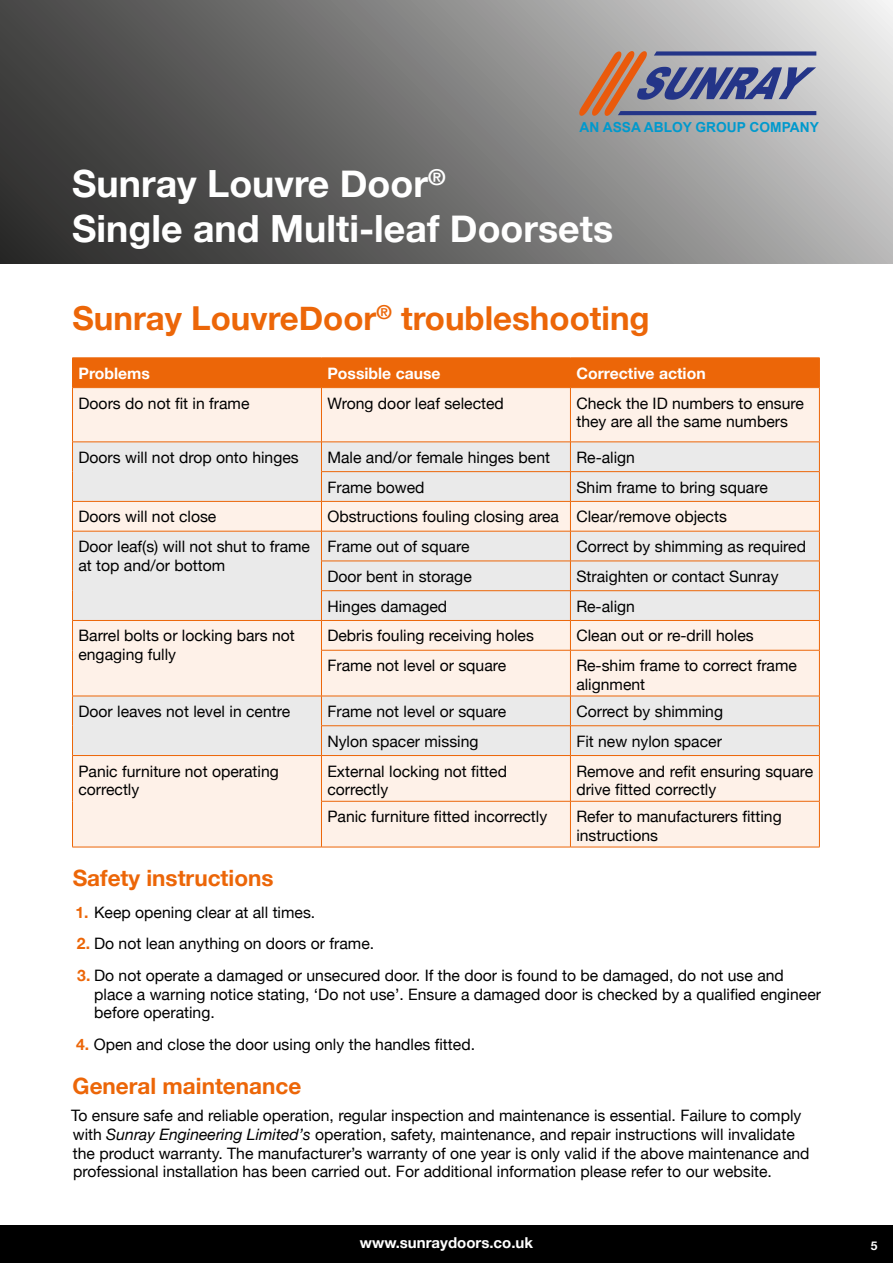
<style>
.page{position:relative;width:893px;height:1263px;background:#fff}
.page>*{position:absolute;margin:0;border:0;box-sizing:border-box;transform-origin:0 0}
.t1{font:700 37.5px/45px "Helvetica Neue";color:#fff}
.t2{font:700 33px "Helvetica Neue";color:#ec6608}
.t3{font:700 22.5px "Helvetica Neue";color:#ec6608}
.t4{font:15.75px/18.8px "Helvetica Neue";color:#000}
.t5{font:700 15.75px "Helvetica Neue";color:#fff}
.t6{font:700 15px "Helvetica Neue";color:#fff}
.t7{font:700 13.8px "Arial";color:#0099cd}
.t8{font:700 12px "Helvetica Neue";color:#fff}
.s1{font-weight:700;color:#ec6608}
.s2{font-style:italic}
</style>
<div class="page">
<svg style="left:0;top:0;width:893px;height:264px;background:#7a7979"></svg>
<div style="left:0;top:1225px;width:893px;height:38px;background:#000"></div>
<svg style="left:579px;top:51px;width:237px;height:65px;background:#8f8696"></svg>
<div style="left:73px;top:388px;width:746px;height:459px;background:#fef1e8"></div>
<svg style="left:73px;top:443px;width:746px;height:312px;background:#f0ebe7"></svg>
<div style="left:72px;top:358px;width:748px;height:29px;background:#ec6608"></div>
<hr style="left:72px;top:388px;width:1px;height:54px;background:#ec6608">
<hr style="left:72px;top:387px;width:249px;height:1px;background:#ec6608">
<hr style="left:321px;top:388px;width:1px;height:54px;background:#ec6608">
<hr style="left:321px;top:387px;width:249px;height:1px;background:#ec6608">
<hr style="left:570px;top:387px;width:250px;height:1px;background:#ec6608">
<hr style="left:570px;top:388px;width:1px;height:54px;background:#ec6608">
<hr style="left:819px;top:388px;width:1px;height:54px;background:#ec6608">
<hr style="left:72px;top:442px;width:1px;height:30px;background:#ec6608">
<hr style="left:72px;top:442px;width:249px;height:1px;background:#ec6608">
<hr style="left:321px;top:442px;width:249px;height:1px;background:#ec6608">
<hr style="left:570px;top:442px;width:250px;height:1px;background:#ec6608">
<hr style="left:321px;top:471px;width:249px;height:1px;background:#ec6608">
<hr style="left:570px;top:471px;width:250px;height:1px;background:#ec6608">
<svg style="left:72px;top:472px;width:1px;height:59px"></svg>
<hr style="left:72px;top:501px;width:249px;height:1px;background:#ec6608">
<svg style="left:321px;top:442px;width:1px;height:89px"></svg>
<hr style="left:321px;top:501px;width:249px;height:1px;background:#ec6608">
<hr style="left:570px;top:501px;width:250px;height:1px;background:#ec6608">
<svg style="left:570px;top:442px;width:1px;height:89px"></svg>
<svg style="left:819px;top:442px;width:1px;height:89px"></svg>
<hr style="left:72px;top:531px;width:1px;height:30px;background:#ec6608">
<hr style="left:72px;top:561px;width:1px;height:30px;background:#ec6608">
<hr style="left:72px;top:531px;width:249px;height:1px;background:#ec6608">
<hr style="left:321px;top:531px;width:1px;height:30px;background:#ec6608">
<hr style="left:321px;top:531px;width:249px;height:1px;background:#ec6608">
<hr style="left:570px;top:531px;width:250px;height:1px;background:#ec6608">
<hr style="left:570px;top:531px;width:1px;height:30px;background:#ec6608">
<hr style="left:819px;top:531px;width:1px;height:30px;background:#ec6608">
<hr style="left:321px;top:561px;width:249px;height:1px;background:#ec6608">
<hr style="left:570px;top:561px;width:250px;height:1px;background:#ec6608">
<hr style="left:321px;top:590px;width:249px;height:1px;background:#ec6608">
<hr style="left:570px;top:590px;width:250px;height:1px;background:#ec6608">
<svg style="left:72px;top:591px;width:1px;height:59px"></svg>
<hr style="left:72px;top:650px;width:1px;height:46px;background:#ec6608">
<hr style="left:72px;top:620px;width:249px;height:1px;background:#ec6608">
<svg style="left:321px;top:561px;width:1px;height:89px"></svg>
<hr style="left:321px;top:620px;width:249px;height:1px;background:#ec6608">
<hr style="left:570px;top:620px;width:250px;height:1px;background:#ec6608">
<svg style="left:570px;top:561px;width:1px;height:89px"></svg>
<svg style="left:819px;top:561px;width:1px;height:89px"></svg>
<hr style="left:321px;top:650px;width:1px;height:46px;background:#ec6608">
<hr style="left:321px;top:650px;width:249px;height:1px;background:#ec6608">
<hr style="left:570px;top:650px;width:250px;height:1px;background:#ec6608">
<hr style="left:570px;top:650px;width:1px;height:46px;background:#ec6608">
<hr style="left:819px;top:650px;width:1px;height:46px;background:#ec6608">
<hr style="left:72px;top:696px;width:1px;height:30px;background:#ec6608">
<svg style="left:72px;top:726px;width:1px;height:29px"></svg>
<hr style="left:72px;top:696px;width:249px;height:1px;background:#ec6608">
<hr style="left:321px;top:696px;width:249px;height:1px;background:#ec6608">
<hr style="left:570px;top:696px;width:250px;height:1px;background:#ec6608">
<svg style="left:321px;top:696px;width:1px;height:59px"></svg>
<hr style="left:321px;top:725px;width:249px;height:1px;background:#ec6608">
<hr style="left:570px;top:725px;width:250px;height:1px;background:#ec6608">
<svg style="left:570px;top:696px;width:1px;height:59px"></svg>
<svg style="left:819px;top:696px;width:1px;height:59px"></svg>
<hr style="left:72px;top:756px;width:1px;height:45px;background:#ec6608">
<hr style="left:72px;top:801px;width:1px;height:46px;background:#ec6608">
<hr style="left:72px;top:755px;width:249px;height:1px;background:#ec6608">
<hr style="left:72px;top:847px;width:249px;height:1px;background:#ec6608">
<hr style="left:321px;top:756px;width:1px;height:45px;background:#ec6608">
<hr style="left:321px;top:801px;width:1px;height:46px;background:#ec6608">
<hr style="left:321px;top:755px;width:249px;height:1px;background:#ec6608">
<hr style="left:570px;top:755px;width:250px;height:1px;background:#ec6608">
<hr style="left:570px;top:756px;width:1px;height:45px;background:#ec6608">
<hr style="left:819px;top:756px;width:1px;height:45px;background:#ec6608">
<hr style="left:570px;top:801px;width:1px;height:46px;background:#ec6608">
<hr style="left:819px;top:801px;width:1px;height:46px;background:#ec6608">
<hr style="left:321px;top:801px;width:249px;height:1px;background:#ec6608">
<hr style="left:570px;top:801px;width:250px;height:1px;background:#ec6608">
<hr style="left:321px;top:847px;width:249px;height:1px;background:#ec6608">
<hr style="left:570px;top:847px;width:250px;height:1px;background:#ec6608">
<p class="t7" style="left:580px;top:118px;width:241px">AN ASSA ABLOY GROUP COMPANY</p>
<h1 class="t1" style="left:72px;top:162px;width:542px">Sunray Louvre Door<sup>®<br></sup>Single and Multi-leaf Doorsets</h1>
<h2 class="t2" style="left:73px;top:293px;width:579px">Sunray LouvreDoor<sup>®</sup> troubleshooting</h2>
<p class="t5" style="left:79px;top:361px;width:73px">Problems</p>
<p class="t5" style="left:327px;top:361px;width:115px">Possible cause</p>
<p class="t5" style="left:576px;top:361px;width:131px">Corrective action</p>
<p class="t4" style="left:78px;top:394px;width:172px">Doors do not fit in frame</p>
<p class="t4" style="left:327px;top:394px;width:178px">Wrong door leaf selected</p>
<p class="t4" style="left:576px;top:394px;width:229px">Check the ID numbers to ensure they are all the same numbers</p>
<p class="t4" style="left:78px;top:449px;width:222px">Doors will not drop onto hinges</p>
<p class="t4" style="left:327px;top:449px;width:224px">Male and/or female hinges bent</p>
<p class="t4" style="left:576px;top:449px;width:60px">Re-align</p>
<p class="t4" style="left:327px;top:479px;width:99px">Frame bowed</p>
<p class="t4" style="left:576px;top:479px;width:193px">Shim frame to bring square</p>
<p class="t4" style="left:78px;top:508px;width:139px">Doors will not close</p>
<p class="t4" style="left:327px;top:508px;width:401px">Obstructions fouling closing area Clear/remove objects</p>
<p class="t4" style="left:78px;top:538px;width:233px">Door leaf(s) will not shut to frame at top and/or bottom</p>
<p class="t4" style="left:327px;top:538px;width:144px">Frame out of square</p>
<p class="t4" style="left:576px;top:538px;width:231px">Correct by shimming as required</p>
<p class="t4" style="left:327px;top:568px;width:146px">Door bent in storage</p>
<p class="t4" style="left:576px;top:568px;width:204px">Straighten or contact Sunray</p>
<p class="t4" style="left:327px;top:598px;width:121px">Hinges damaged</p>
<p class="t4" style="left:576px;top:598px;width:60px">Re-align</p>
<p class="t4" style="left:78px;top:627px;width:218px">Barrel bolts or locking bars not engaging fully</p>
<p class="t4" style="left:327px;top:627px;width:208px">Debris fouling receiving holes</p>
<p class="t4" style="left:576px;top:627px;width:179px">Clean out or re-drill holes</p>
<p class="t4" style="left:327px;top:657px;width:180px">Frame not level or square</p>
<p class="t4" style="left:576px;top:657px;width:222px">Re-shim frame to correct frame alignment</p>
<p class="t4" style="left:78px;top:703px;width:213px">Door leaves not level in centre</p>
<p class="t4" style="left:327px;top:703px;width:180px">Frame not level or square</p>
<p class="t4" style="left:576px;top:703px;width:148px">Correct by shimming</p>
<p class="t4" style="left:327px;top:733px;width:153px">Nylon spacer missing</p>
<p class="t4" style="left:576px;top:733px;width:147px">Fit new nylon spacer</p>
<p class="t4" style="left:78px;top:762px;width:202px">Panic furniture not operating correctly</p>
<p class="t4" style="left:327px;top:762px;width:181px">External locking not fitted correctly</p>
<p class="t4" style="left:576px;top:762px;width:238px">Remove and refit ensuring square drive fitted correctly</p>
<p class="t4" style="left:327px;top:808px;width:221px">Panic furniture fitted incorrectly</p>
<p class="t4" style="left:576px;top:808px;width:207px">Refer to manufacturers fitting instructions</p>
<h3 class="t3" style="left:73px;top:860px;width:202px">Safety instructions</h3>
<p class="t4" style="left:75px;top:904px;width:241px"><span class="s1">1.</span> Keep opening clear at all times.</p>
<p class="t4" style="left:77px;top:935px;width:299px"><span class="s1">2.</span> Do not lean anything on doors or frame.</p>
<p class="t4" style="left:94px;top:967px;width:728px;text-indent:-17px"><span class="s1">3.</span> Do not operate a damaged or unsecured door. If the door is found to be damaged, do not use and place a warning notice stating, ‘Do not use’. Ensure a damaged door is checked by a qualified engineer before operating.</p>
<p class="t4" style="left:76px;top:1036px;width:400px"><span class="s1">4.</span> Open and close the door using only the handles fitted.</p>
<h3 class="t3" style="left:73px;top:1068px;width:230px">General maintenance</h3>
<p class="t4" style="left:71px;top:1107px;width:740px">To ensure safe and reliable operation, regular inspection and maintenance is essential. Failure to comply with <span class="s2">Sunray Engineering Limited’s</span> operation, safety, maintenance, and repair instructions will invalidate the product warranty. The manufacturer’s warranty of one year is only valid if the above maintenance and professional installation has been carried out. For additional information please refer to our website.</p>
<p class="t6" style="left:360px;top:1231px;width:175px">www.sunraydoors.co.uk</p>
<p class="t8" style="left:871px;top:1236px;width:8px">5</p>
</div>
